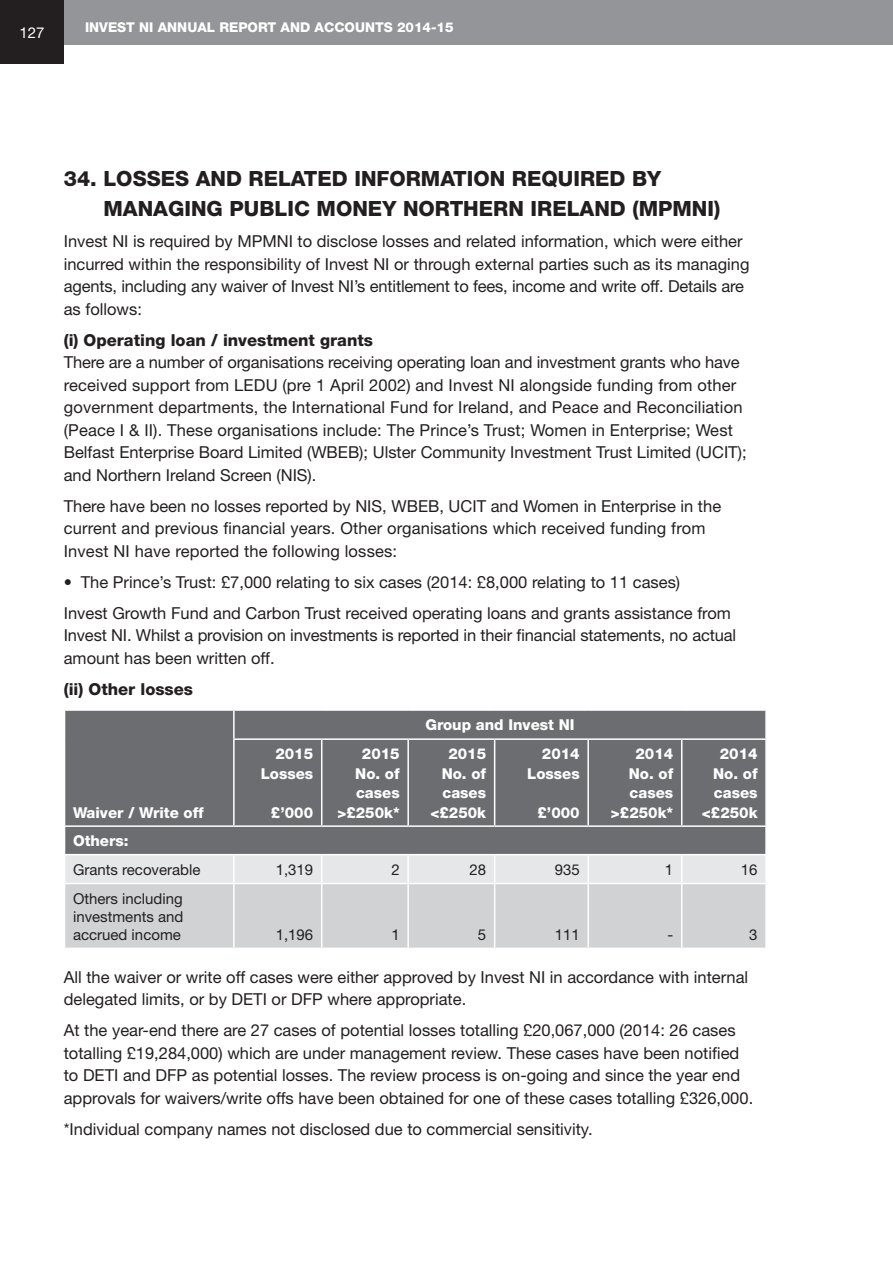
<style>
.page{position:relative;width:893px;height:1263px;background:#fff}
.page>*{position:absolute;margin:0;border:0;box-sizing:border-box;transform-origin:0 0}
.t1{font:800 21px/30px "Helvetica Neue";color:#231f20}
.t2{font:16.5px/22.5px "Helvetica Neue";color:#231f20}
.t3{font:800 16.5px "Helvetica Neue";color:#231f20}
.t4{font:800 15px/19.5px "Helvetica Neue";color:#fff;text-align:right}
.t5{font:15px/18px "Helvetica Neue";color:#231f20;text-align:justify}
.t6{font:15px "Helvetica Neue";color:#fff}
.t7{font:800 13.5px "Helvetica Neue";color:#fff}
</style>
<div class="page">
<div style="left:0;top:0;width:893px;height:45px;background:#939598"></div>
<div style="left:0;top:0;width:64px;height:64px;background:#231f20"></div>
<div style="left:65px;top:711px;width:700px;height:114px;background:#6c6d70"></div>
<div style="left:65px;top:884px;width:700px;height:64px;background:#d1d2d4"></div>
<hr style="left:233px;top:711px;width:2px;height:27px;background:#fff">
<hr style="left:233px;top:738px;width:89px;height:2px;background:#fff">
<hr style="left:233px;top:740px;width:2px;height:85px;background:#fff">
<hr style="left:322px;top:738px;width:86px;height:2px;background:#fff">
<hr style="left:321px;top:740px;width:1px;height:85px;background:#fff">
<hr style="left:408px;top:738px;width:87px;height:2px;background:#fff">
<hr style="left:407px;top:740px;width:2px;height:85px;background:#fff">
<hr style="left:495px;top:738px;width:93px;height:2px;background:#fff">
<hr style="left:494px;top:740px;width:1px;height:85px;background:#fff">
<hr style="left:588px;top:738px;width:94px;height:2px;background:#fff">
<hr style="left:587px;top:740px;width:2px;height:85px;background:#fff">
<hr style="left:682px;top:738px;width:85px;height:2px;background:#fff">
<hr style="left:681px;top:740px;width:1px;height:85px;background:#fff">
<svg style="left:65px;top:827px;width:701px;height:56px;background:#acadaf"></svg>
<hr style="left:765px;top:855px;width:2px;height:28px;background:#fff">
<hr style="left:233px;top:884px;width:2px;height:64px;background:#fff">
<hr style="left:321px;top:884px;width:1px;height:64px;background:#fff">
<hr style="left:407px;top:884px;width:2px;height:64px;background:#fff">
<hr style="left:494px;top:884px;width:1px;height:64px;background:#fff">
<hr style="left:587px;top:884px;width:2px;height:64px;background:#fff">
<hr style="left:681px;top:884px;width:1px;height:64px;background:#fff">
<p class="t6" style="left:19px;top:24px;width:27px">127</p>
<p class="t7" style="left:85px;top:19px;width:370px">INVEST NI ANNUAL REPORT AND ACCOUNTS 2014-15</p>
<p class="t1" style="left:103px;top:164px;width:618px;text-indent:-40px">34. LOSSES AND RELATED INFORMATION REQUIRED BY<br>MANAGING PUBLIC MONEY NORTHERN IRELAND (MPMNI)</p>
<p class="t2" style="left:64px;top:230px;width:687px">Invest NI is required by MPMNI to disclose losses and related information, which were either incurred within the responsibility of Invest NI or through external parties such as its managing agents, including any waiver of Invest NI’s entitlement to fees, income and write off. Details are as follows:</p>
<p class="t3" style="left:64px;top:330px;width:311px">(i) Operating loan / investment grants</p>
<p class="t2" style="left:64px;top:351px;width:684px">There are a number of organisations receiving operating loan and investment grants who have received support from LEDU (pre 1 April 2002) and Invest NI alongside funding from other government departments, the International Fund for Ireland, and Peace and Reconciliation (Peace I &amp; II). These organisations include: The Prince’s Trust; Women in Enterprise; West Belfast Enterprise Board Limited (WBEB); Ulster Community Investment Trust Limited (UCIT); and Northern Ireland Screen (NIS).</p>
<p class="t2" style="left:64px;top:494px;width:659px">There have been no losses reported by NIS, WBEB, UCIT and Women in Enterprise in the current and previous financial years. Other organisations which received funding from<br>Invest NI have reported the following losses:</p>
<p class="t2" style="left:64px;top:566px;width:669px;line-height:31px">• The Prince’s Trust: £7,000 relating to six cases (2014: £8,000 relating to 11 cases)<br>Invest Growth Fund and Carbon Trust received operating loans and grants assistance from</p>
<p class="t2" style="left:64px;top:624px;width:674px">Invest NI. Whilst a provision on investments is reported in their financial statements, no actual amount has been written off.</p>
<p class="t3" style="left:64px;top:679px;width:131px">(ii) Other losses</p>
<p class="t4" style="left:73px;top:802px;width:132px">Waiver / Write off</p>
<p class="t4" style="left:261px;top:744px;width:54px">2015<br>Losses</p>
<p class="t4" style="left:271px;top:802px;width:44px">£’000</p>
<p class="t4" style="left:425px;top:715px;width:151px">Group and Invest NI</p>
<p class="t4" style="left:337px;top:744px;width:64px">2015<br>No. of cases &gt;£250k*</p>
<p class="t4" style="left:430px;top:744px;width:57px">2015<br>No. of cases &lt;£250k</p>
<p class="t4" style="left:527px;top:744px;width:54px">2014<br>Losses</p>
<p class="t4" style="left:537px;top:802px;width:44px">£’000</p>
<p class="t4" style="left:611px;top:744px;width:64px">2014<br>No. of cases &gt;£250k*</p>
<p class="t4" style="left:702px;top:744px;width:57px">2014<br>No. of cases &lt;£250k</p>
<p class="t4" style="left:73px;top:831px;width:57px">Others:</p>
<p class="t5" style="left:73px;top:860px;width:129px">Grants recoverable</p>
<p class="t5" style="left:276px;top:860px;width:39px">1,319</p>
<p class="t5" style="left:391px;top:860px;width:10px">2</p>
<p class="t5" style="left:469px;top:860px;width:18px">28</p>
<p class="t5" style="left:555px;top:860px;width:27px">935</p>
<p class="t5" style="left:665px;top:860px;width:10px">1</p>
<p class="t5" style="left:741px;top:860px;width:18px">16</p>
<p class="t5" style="left:73px;top:889px;width:112px">Others including investments and accrued income</p>
<p class="t5" style="left:276px;top:925px;width:39px">1,196</p>
<p class="t5" style="left:391px;top:925px;width:10px">1</p>
<p class="t5" style="left:478px;top:925px;width:10px">5</p>
<p class="t5" style="left:555px;top:925px;width:27px">111</p>
<p class="t5" style="left:667px;top:925px;width:7px">-</p>
<p class="t5" style="left:749px;top:925px;width:10px">3</p>
<p class="t2" style="left:64px;top:965px;width:686px">All the waiver or write off cases were either approved by Invest NI in accordance with internal delegated limits, or by DETI or DFP where appropriate.</p>
<p class="t2" style="left:64px;top:1019px;width:691px">At the year-end there are 27 cases of potential losses totalling £20,067,000 (2014: 26 cases totalling £19,284,000) which are under management review. These cases have been notified to DETI and DFP as potential losses. The review process is on-going and since the year end approvals for waivers/write offs have been obtained for one of these cases totalling £326,000.</p>
<p class="t2" style="left:64px;top:1117px;width:530px">*Individual company names not disclosed due to commercial sensitivity.</p>
</div>
